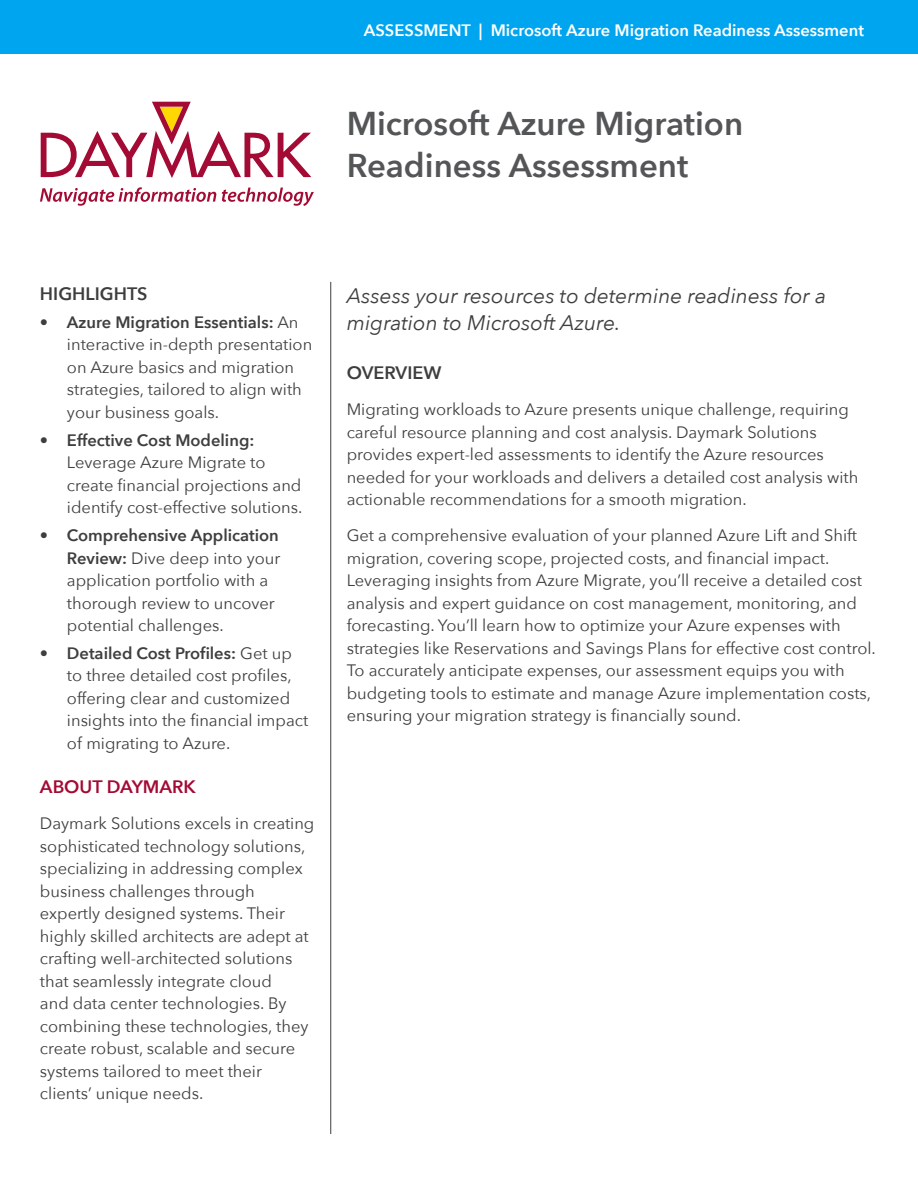
<style>
.page{position:relative;width:918px;height:1188px;background:#fff}
.page>*{position:absolute;margin:0;border:0;box-sizing:border-box;transform-origin:0 0}
.t1{font:600 33px/42px "Avenir Next";color:#545557}
.Tagline{font:italic 21px/27px "Avenir Next";color:#3e3e3f}
.Heading{font:600 18px "Avenir Next";color:#3e3e3f}
.Heading_-_About_Daymark{font:600 18px "Avenir Next";color:#a30a34}
.Body{font:16.5px/22.5px "Avenir Next";color:#3e3e3f}
.Bold{font:600 16.5px "Avenir Next";color:#fff}
.s1{font-weight:600}
</style>
<div class="page">
<svg style="left:41px;top:102px;width:270px;height:76px"></svg>
<svg style="left:40px;top:187px;width:176px;height:19px"></svg>
<svg style="left:222px;top:188px;width:92px;height:18px"></svg>
<hr style="left:330px;top:282px;width:1px;height:852px;background:#3e3e3f">
<div style="left:0;top:0;width:918px;height:54px;background:#00a5ef"></div>
<p class="Bold" style="left:364px;top:16px;width:502px">ASSESSMENT | Microsoft Azure Migration Readiness Assessment</p>
<p class="t1" style="left:347px;top:101px;width:398px">Microsoft Azure Migration<br>Readiness Assessment</p>
<p class="Heading" style="left:40px;top:278px;width:109px">HIGHLIGHTS</p>
<p class="Body" style="left:67px;top:310px;width:247px;text-indent:-27px"><span class="s1">• Azure Migration Essentials:</span> An interactive in-depth presentation on Azure basics and migration strategies, tailored to align with your business goals.</p>
<p class="Body" style="left:67px;top:428px;width:237px;text-indent:-27px"><span class="s1">• Effective Cost Modeling:<br></span>Leverage Azure Migrate to create financial projections and identify cost-effective solutions.</p>
<p class="Body" style="left:67px;top:523px;width:215px;text-indent:-27px"><span class="s1">• Comprehensive Application<br>Review:</span> Dive deep into your application portfolio with a thorough review to uncover potential challenges.</p>
<p class="Body" style="left:67px;top:641px;width:243px;text-indent:-27px"><span class="s1">• Detailed Cost Profiles:</span> Get up to three detailed cost profiles, offering clear and customized insights into the financial impact of migrating to Azure.</p>
<p class="Heading_-_About_Daymark" style="left:40px;top:772px;width:157px">ABOUT DAYMARK</p>
<p class="Body" style="left:40px;top:812px;width:276px">Daymark Solutions excels in creating sophisticated technology solutions, specializing in addressing complex business challenges through expertly designed systems. Their highly skilled architects are adept at crafting well-architected solutions that seamlessly integrate cloud<br>and data center technologies. By combining these technologies, they create robust, scalable and secure systems tailored to meet their clients’ unique needs.</p>
<p class="Tagline" style="left:347px;top:281px;width:481px">Assess your resources to determine readiness for a migration to Microsoft Azure.</p>
<p class="Heading" style="left:347px;top:358px;width:96px">OVERVIEW</p>
<p class="Body" style="left:347px;top:398px;width:513px">Migrating workloads to Azure presents unique challenge, requiring careful resource planning and cost analysis. Daymark Solutions provides expert-led assessments to identify the Azure resources needed for your workloads and delivers a detailed cost analysis with actionable recommendations for a smooth migration.</p>
<p class="Body" style="left:347px;top:524px;width:531px">Get a comprehensive evaluation of your planned Azure Lift and Shift migration, covering scope, projected costs, and financial impact.<br>Leveraging insights from Azure Migrate, you’ll receive a detailed cost analysis and expert guidance on cost management, monitoring, and forecasting. You’ll learn how to optimize your Azure expenses with strategies like Reservations and Savings Plans for effective cost control.<br>To accurately anticipate expenses, our assessment equips you with budgeting tools to estimate and manage Azure implementation costs, ensuring your migration strategy is financially sound.</p>
</div>
